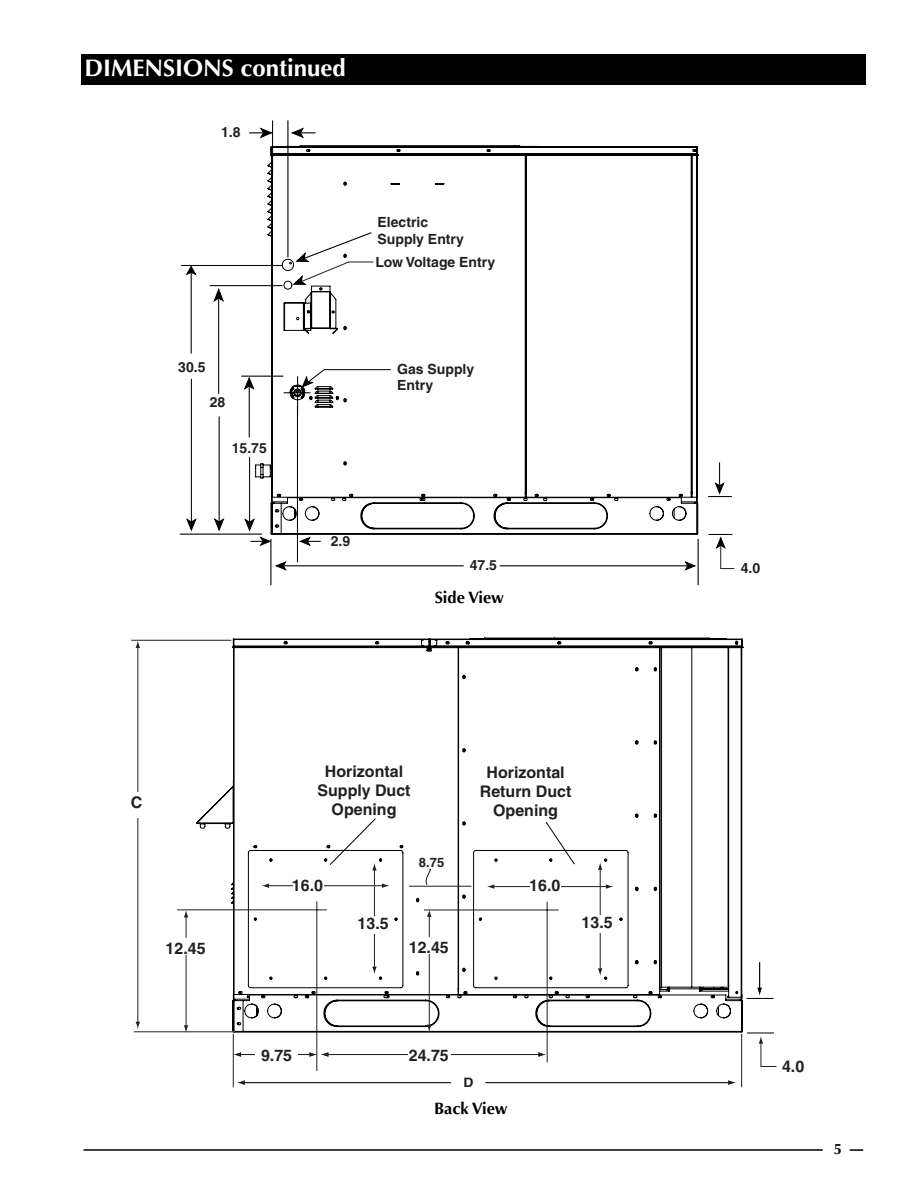
<style>
.page{position:relative;width:918px;height:1188px;background:#fff}
.page>*{position:absolute;margin:0;border:0;box-sizing:border-box;transform-origin:0 0}
.t1{font:700 24px "Optima";color:#fff}
.t2{font:700 16.5px "Optima";color:#000}
.t3{font:700 16.05px/19.2px "Helvetica";color:#231f20;text-align:center}
.t4{font:700 15px "Optima";color:#000}
.t5{font:700 14.1px/16.8px "Helvetica";color:#231f20}
.t6{font:700 13.05px "Helvetica";color:#231f20}
.t7{font:700 13.05px "Helvetica";color:#231f20;scale:1.06 1}
</style>
<div class="page">
<svg style="left:850px;top:1149px;width:13px;height:2px"></svg>
<hr style="left:84px;top:1149px;width:739px;height:2px;background:#000">
<div style="left:81px;top:54px;width:785px;height:30px;background:#000"></div>
<svg style="left:255px;top:145px;width:444px;height:390px"></svg>
<hr style="left:271px;top:539px;width:1px;height:46px;background:#000">
<hr style="left:698px;top:539px;width:1px;height:46px;background:#000">
<hr style="left:283px;top:565px;width:181px;height:1px;background:#000">
<hr style="left:500px;top:565px;width:188px;height:1px;background:#000">
<svg style="left:684px;top:561px;width:12px;height:10px"></svg>
<svg style="left:275px;top:561px;width:13px;height:10px"></svg>
<svg style="left:299px;top:536px;width:22px;height:10px"></svg>
<hr style="left:297px;top:405px;width:1px;height:157px;background:#000">
<svg style="left:709px;top:534px;width:26px;height:35px"></svg>
<svg style="left:708px;top:462px;width:24px;height:35px"></svg>
<svg style="left:284px;top:369px;width:108px;height:25px"></svg>
<hr style="left:297px;top:376px;width:1px;height:39px;background:#000">
<hr style="left:180px;top:534px;width:82px;height:1px;background:#000">
<hr style="left:191px;top:272px;width:1px;height:81px;background:#000">
<svg style="left:185px;top:266px;width:12px;height:10px"></svg>
<hr style="left:249px;top:457px;width:1px;height:66px;background:#000">
<svg style="left:243px;top:518px;width:28px;height:29px"></svg>
<hr style="left:191px;top:379px;width:1px;height:144px;background:#000">
<svg style="left:186px;top:517px;width:11px;height:14px"></svg>
<hr style="left:249px;top:386px;width:1px;height:51px;background:#000">
<svg style="left:244px;top:377px;width:11px;height:14px"></svg>
<hr style="left:241px;top:376px;width:42px;height:1px;background:#000">
<hr style="left:219px;top:417px;width:1px;height:105px;background:#000">
<svg style="left:213px;top:517px;width:12px;height:14px"></svg>
<hr style="left:218px;top:297px;width:1px;height:97px;background:#000">
<svg style="left:213px;top:288px;width:11px;height:15px"></svg>
<hr style="left:272px;top:121px;width:1px;height:52px;background:#000">
<hr style="left:288px;top:120px;width:1px;height:137px;background:#000">
<svg style="left:291px;top:127px;width:24px;height:12px"></svg>
<svg style="left:249px;top:127px;width:24px;height:12px"></svg>
<hr style="left:210px;top:285px;width:72px;height:1px;background:#000">
<hr style="left:181px;top:265px;width:101px;height:1px;background:#000">
<svg style="left:293px;top:232px;width:81px;height:53px"></svg>
<svg style="left:196px;top:638px;width:548px;height:395px"></svg>
<hr style="left:177px;top:910px;width:150px;height:1px;background:#231f20">
<hr style="left:316px;top:901px;width:1px;height:170px;background:#231f20">
<hr style="left:186px;top:916px;width:1px;height:111px;background:#231f20">
<svg style="left:184px;top:1025px;width:4px;height:8px"></svg>
<svg style="left:184px;top:910px;width:4px;height:7px"></svg>
<div style="left:173px;top:938px;width:31px;height:17px;background:#fff"></div>
<hr style="left:134px;top:1031px;width:101px;height:1px;background:#231f20">
<hr style="left:131px;top:640px;width:100px;height:1px;background:#231f20">
<hr style="left:137px;top:646px;width:1px;height:377px;background:#231f20">
<svg style="left:136px;top:640px;width:4px;height:8px"></svg>
<svg style="left:136px;top:1022px;width:4px;height:7px"></svg>
<div style="left:121px;top:792px;width:28px;height:25px;background:#fff"></div>
<hr style="left:374px;top:869px;width:1px;height:99px;background:#231f20">
<svg style="left:372px;top:967px;width:5px;height:7px"></svg>
<svg style="left:329px;top:817px;width:48px;height:54px"></svg>
<hr style="left:268px;top:885px;width:116px;height:1px;background:#231f20">
<svg style="left:262px;top:883px;width:7px;height:5px"></svg>
<svg style="left:382px;top:883px;width:8px;height:5px"></svg>
<div style="left:294px;top:880px;width:30px;height:14px;background:#fff"></div>
<div style="left:357px;top:916px;width:33px;height:17px;background:#fff"></div>
<hr style="left:409px;top:886px;width:62px;height:1px;background:#231f20">
<svg style="left:423px;top:868px;width:11px;height:18px"></svg>
<hr style="left:424px;top:910px;width:134px;height:1px;background:#231f20">
<hr style="left:547px;top:902px;width:1px;height:160px;background:#231f20">
<hr style="left:243px;top:1082px;width:208px;height:1px;background:#231f20">
<svg style="left:237px;top:1080px;width:8px;height:5px"></svg>
<hr style="left:486px;top:1082px;width:244px;height:1px;background:#231f20">
<svg style="left:728px;top:1080px;width:8px;height:5px"></svg>
<hr style="left:327px;top:1054px;width:213px;height:1px;background:#231f20">
<svg style="left:538px;top:1052px;width:8px;height:5px"></svg>
<hr style="left:240px;top:1054px;width:71px;height:1px;background:#231f20">
<svg style="left:234px;top:1052px;width:7px;height:5px"></svg>
<svg style="left:310px;top:1052px;width:18px;height:5px"></svg>
<hr style="left:493px;top:886px;width:114px;height:1px;background:#231f20">
<svg style="left:487px;top:884px;width:7px;height:5px"></svg>
<svg style="left:606px;top:884px;width:7px;height:5px"></svg>
<div style="left:531px;top:881px;width:30px;height:13px;background:#fff"></div>
<hr style="left:600px;top:868px;width:1px;height:102px;background:#231f20">
<svg style="left:598px;top:968px;width:4px;height:8px"></svg>
<svg style="left:598px;top:862px;width:4px;height:8px"></svg>
<hr style="left:429px;top:915px;width:1px;height:111px;background:#231f20">
<svg style="left:427px;top:1025px;width:5px;height:7px"></svg>
<svg style="left:427px;top:909px;width:5px;height:8px"></svg>
<div style="left:416px;top:938px;width:31px;height:16px;background:#fff"></div>
<svg style="left:545px;top:821px;width:31px;height:44px"></svg>
<div style="left:581px;top:915px;width:33px;height:17px;background:#fff"></div>
<hr style="left:233px;top:1034px;width:1px;height:53px;background:#231f20">
<div style="left:256px;top:1050px;width:42px;height:12px;background:#fff"></div>
<div style="left:408px;top:1049px;width:43px;height:12px;background:#fff"></div>
<hr style="left:741px;top:1034px;width:1px;height:53px;background:#231f20">
<svg style="left:747px;top:1033px;width:30px;height:34px"></svg>
<svg style="left:747px;top:962px;width:27px;height:37px"></svg>
<h1 class="t1" style="left:85px;top:54px;width:263px">DIMENSIONS continued</h1>
<p class="t5" style="left:221px;top:124px;width:21px">1.8</p>
<p class="t5" style="left:378px;top:214px;width:88px">Electric<br>Supply Entry</p>
<p class="t5" style="left:375px;top:253px;width:121px">Low Voltage Entry</p>
<p class="t5" style="left:178px;top:359px;width:29px">30.5</p>
<p class="t5" style="left:210px;top:394px;width:17px">28</p>
<p class="t5" style="left:232px;top:440px;width:37px">15.75</p>
<p class="t5" style="left:397px;top:360px;width:78px">Gas Supply<br>Entry</p>
<p class="t5" style="left:331px;top:533px;width:21px">2.9</p>
<p class="t5" style="left:470px;top:556px;width:29px">47.5</p>
<p class="t2" style="left:435px;top:588px;width:71px">Side View</p>
<p class="t3" style="left:131px;top:793px;width:13px">C</p>
<p class="t3" style="left:166px;top:938px;width:42px">12.45</p>
<p class="t3" style="left:318px;top:762px;width:95px">Horizontal<br>Supply Duct<br>Opening</p>
<p class="t3" style="left:292px;top:875px;width:33px">16.0</p>
<p class="t3" style="left:358px;top:913px;width:33px">13.5</p>
<p class="t6" style="left:419px;top:854px;width:27px">8.75</p>
<p class="t3" style="left:409px;top:938px;width:42px">12.45</p>
<p class="t3" style="left:480px;top:762px;width:93px">Horizontal<br>Return Duct<br>Opening</p>
<p class="t3" style="left:529px;top:876px;width:33px">16.0</p>
<p class="t3" style="left:582px;top:913px;width:33px">13.5</p>
<p class="t3" style="left:261px;top:1045px;width:33px">9.75</p>
<p class="t3" style="left:409px;top:1045px;width:42px">24.75</p>
<p class="t7" style="left:464px;top:1074px;width:11px">D</p>
<p class="t2" style="left:434px;top:1099px;width:75px">Back View</p>
<p class="t5" style="left:741px;top:559px;width:21px">4.0</p>
<p class="t3" style="left:782px;top:1056px;width:24px">4.0</p>
<p class="t4" style="left:834px;top:1140px;width:10px">5</p>
</div>
